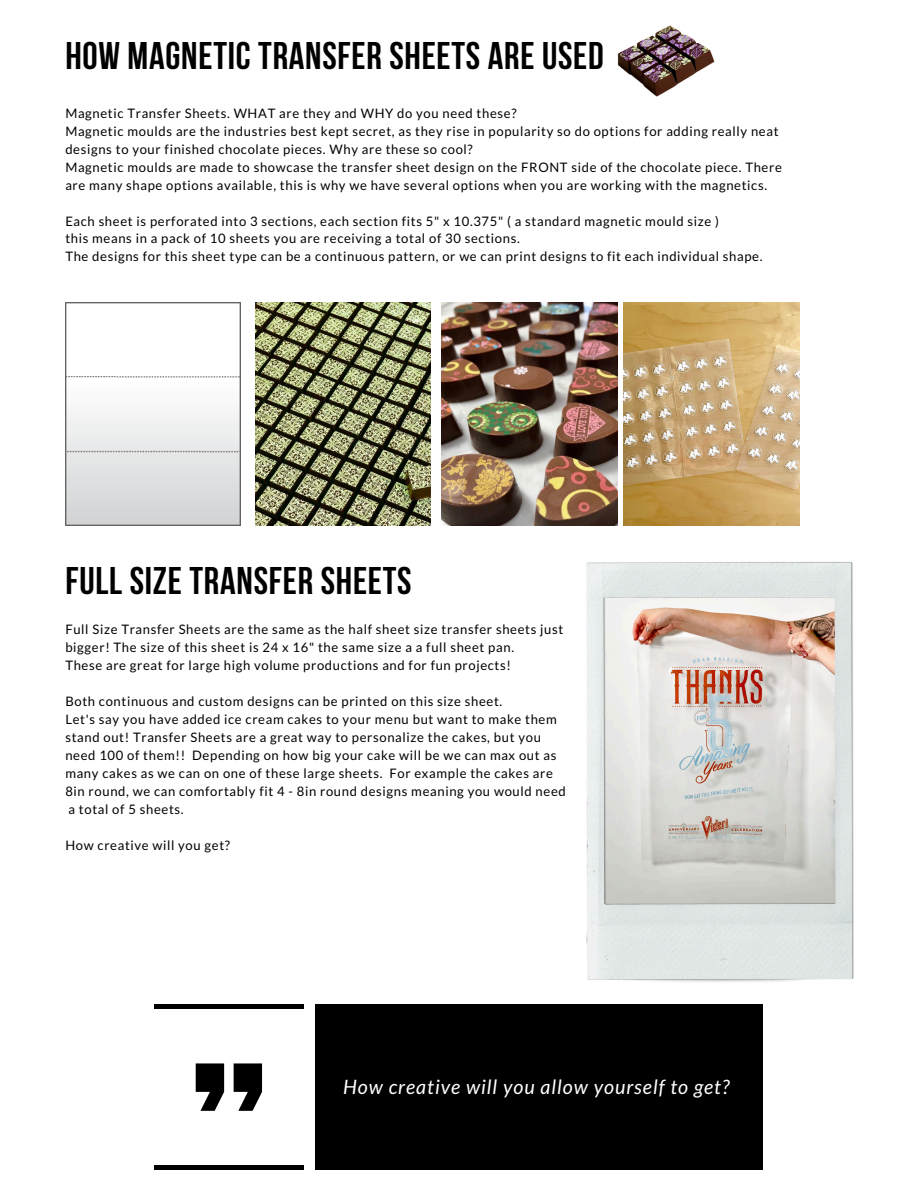
<style>
.page{position:relative;width:918px;height:1188px;background:#fff}
.page>*{position:absolute;margin:0;border:0;box-sizing:border-box;transform-origin:0 0}
.t1{font:700 38.4px "Bebas Neue";letter-spacing:.02em;color:#000}
.t2{font:italic 19.8px "Lato";letter-spacing:.05em;color:#fff}
.t3{font:13.05px/18px "Lato";letter-spacing:.05em;color:#000}
</style>
<div class="page">
<div style="left:316px;top:1004px;width:447px;height:166px;background:#000"></div>
<div style="left:155px;top:1165px;width:148px;height:5px;background:#000"></div>
<div style="left:155px;top:1004px;width:148px;height:5px;background:#000"></div>
<svg style="left:196px;top:1063px;width:66px;height:48px"></svg>
<img style="left:586px;top:562px;width:268px;height:420px">
<img style="left:65px;top:303px;width:176px;height:223px">
<img style="left:617px;top:25px;width:98px;height:72px">
<img style="left:255px;top:303px;width:176px;height:223px">
<img style="left:442px;top:303px;width:175px;height:223px">
<img style="left:624px;top:303px;width:175px;height:223px">
<h1 class="t1" style="left:65px;top:35px;width:540px">HOW MAGNETIC TRANSFER SHEETS ARE USED</h1>
<p class="t3" style="left:65px;top:104px;width:718px">Magnetic Transfer Sheets. WHAT are they and WHY do you need these?<br>Magnetic moulds are the industries best kept secret, as they rise in popularity so do options for adding really neat designs to your finished chocolate pieces. Why are these so cool?<br>Magnetic moulds are made to showcase the transfer sheet design on the FRONT side of the chocolate piece. There are many shape options available, this is why we have several options when you are working with the magnetics.</p>
<p class="t3" style="left:65px;top:212px;width:699px">Each sheet is perforated into 3 sections, each section fits 5" x 10.375" ( a standard magnetic mould size )<br>this means in a pack of 10 sheets you are receiving a total of 30 sections.<br>The designs for this sheet type can be a continuous pattern, or we can print designs to fit each individual shape.</p>
<h1 class="t1" style="left:65px;top:560px;width:348px">FULL SIZE TRANSFER SHEETS</h1>
<p class="t3" style="left:65px;top:620px;width:499px">Full Size Transfer Sheets are the same as the half sheet size transfer sheets just bigger! The size of this sheet is 24 x 16" the same size a a full sheet pan.<br>These are great for large high volume productions and for fun projects!</p>
<p class="t3" style="left:65px;top:692px;width:502px">Both continuous and custom designs can be printed on this size sheet.<br>Let's say you have added ice cream cakes to your menu but want to make them stand out! Transfer Sheets are a great way to personalize the cakes, but you need 100 of them!! Depending on how big your cake will be we can max out as many cakes as we can on one of these large sheets. For example the cakes are 8in round, we can comfortably fit 4 - 8in round designs meaning you would need a total of 5 sheets.</p>
<p class="t3" style="left:65px;top:836px;width:166px">How creative will you get?</p>
<h2 class="t2" style="left:343px;top:1076px;width:388px">How creative will you allow yourself to get?</h2>
</div>
